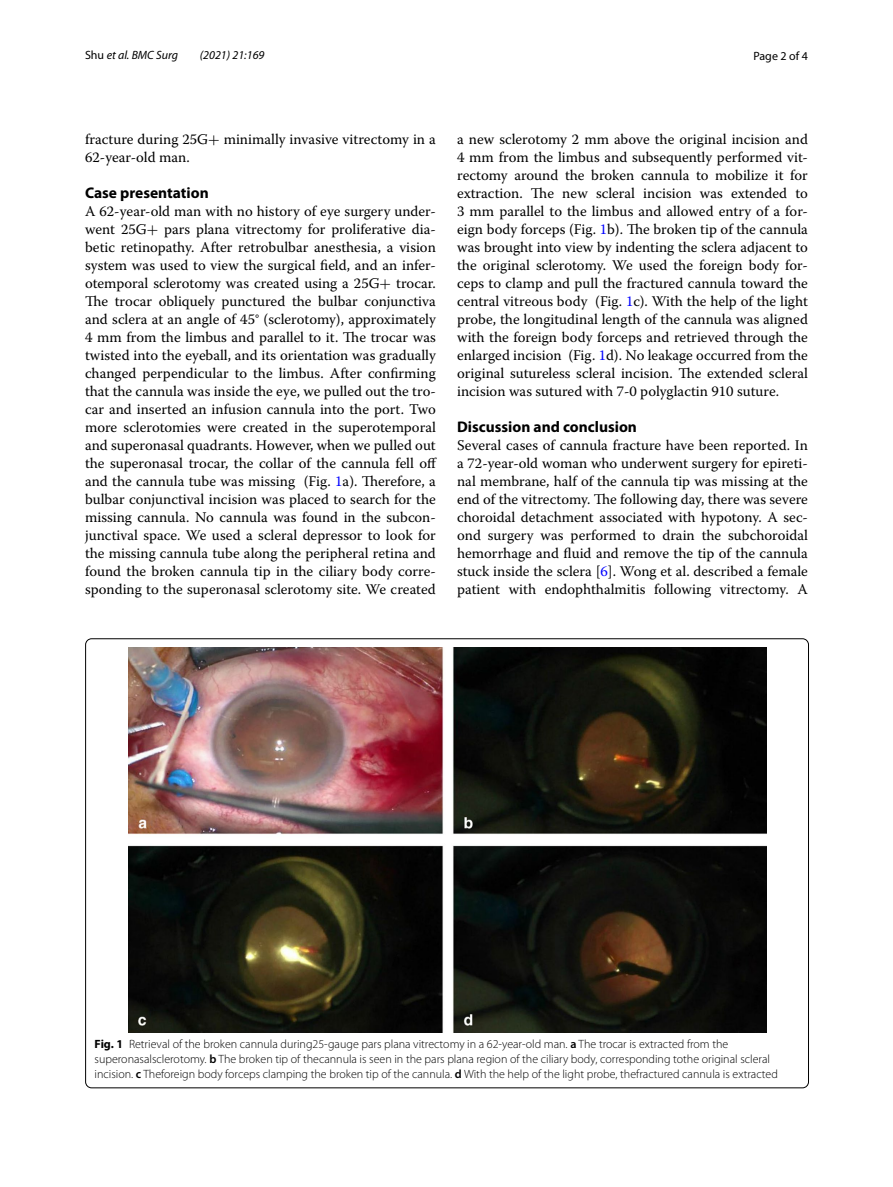
<style>
.page{position:relative;width:893px;height:1187px;background:#fff}
.page>*{position:absolute;margin:0;border:0;box-sizing:border-box;transform-origin:0 0}
.t1{font:700 15.45px "Myriad Pro";color:#000}
.t2{font:14.7px/18px "Warnock Pro";color:#000;text-align:justify}
.t3{font:300 12px/15px "Myriad Pro";color:#000}
.t4{font:italic 12px "Myriad Pro";color:#000}
.t5{font:12px "Myriad Pro";color:#000}
.s1{font-style:normal}
.s2{font-family:"MTSY"}
.s3{color:#00f}
.s4{font-weight:700}
.s5{font-weight:600}
</style>
<div class="page">
<img style="left:128px;top:647px;width:638px;height:385px">
<p class="t4" style="left:85px;top:48px;width:94px"><span class="s1">Shu</span> et al. BMC Surg</p>
<p class="t4" style="left:200px;top:48px;width:66px">(2021) 21:169</p>
<p class="t5" style="left:753px;top:48px;width:56px">Page 2 of 4</p>
<p class="t2" style="left:85px;top:130px;width:352px">fracture during 25G<span class="s2">+</span> minimally invasive vitrectomy in a<br>62-year-old man.</p>
<p class="t1" style="left:85px;top:182px;width:125px">Case presentation</p>
<p class="t2" style="left:85px;top:202px;width:353px">A 62-year-old man with no history of eye surgery under&shy;went 25G<span class="s2">+</span> pars plana vitrectomy for proliferative dia&shy;betic retinopathy. After retrobulbar anesthesia, a vision system was used to view the surgical field, and an infer&shy;otemporal sclerotomy was created using a 25G<span class="s2">+</span> trocar.<br>The trocar obliquely punctured the bulbar conjunctiva and sclera at an angle of 45° (sclerotomy), approximately 4 mm from the limbus and parallel to it. The trocar was twisted into the eyeball, and its orientation was gradually changed perpendicular to the limbus. After confirming that the cannula was inside the eye, we pulled out the tro&shy;car and inserted an infusion cannula into the port. Two more sclerotomies were created in the superotemporal and superonasal quadrants. However, when we pulled out the superonasal trocar, the collar of the cannula fell off and the cannula tube was missing (Fig. <span class="s3">1</span>a). Therefore, a bulbar conjunctival incision was placed to search for the missing cannula. No cannula was found in the subcon&shy;junctival space. We used a scleral depressor to look for the missing cannula tube along the peripheral retina and found the broken cannula tip in the ciliary body corre&shy;sponding to the superonasal sclerotomy site. We created</p>
<p class="t2" style="left:457px;top:130px;width:352px">a new sclerotomy 2 mm above the original incision and 4 mm from the limbus and subsequently performed vit&shy;rectomy around the broken cannula to mobilize it for extraction. The new scleral incision was extended to 3 mm parallel to the limbus and allowed entry of a for&shy;eign body forceps (Fig. <span class="s3">1</span>b). The broken tip of the cannula was brought into view by indenting the sclera adjacent to the original sclerotomy. We used the foreign body for&shy;ceps to clamp and pull the fractured cannula toward the central vitreous body (Fig. <span class="s3">1</span>c). With the help of the light probe, the longitudinal length of the cannula was aligned with the foreign body forceps and retrieved through the enlarged incision (Fig. <span class="s3">1</span>d). No leakage occurred from the original sutureless scleral incision. The extended scleral incision was sutured with 7-0 polyglactin 910 suture.</p>
<p class="t1" style="left:457px;top:416px;width:181px">Discussion and conclusion</p>
<p class="t2" style="left:457px;top:436px;width:352px">Several cases of cannula fracture have been reported. In a 72-year-old woman who underwent surgery for epireti&shy;nal membrane, half of the cannula tip was missing at the end of the vitrectomy. The following day, there was severe choroidal detachment associated with hypotony. A sec&shy;ond surgery was performed to drain the subchoroidal hemorrhage and fluid and remove the tip of the cannula stuck inside the sclera [<span class="s3">6</span>]. Wong et al. described a female patient with endophthalmitis following vitrectomy. A</p>
<p class="t3" style="left:95px;top:1036px;width:685px"><span class="s4">Fig. 1</span> Retrieval of the broken cannula during25-gauge pars plana vitrectomy in a 62-year-old man. <span class="s5">a</span> The trocar is extracted from the superonasalsclerotomy. <span class="s5">b</span> The broken tip of thecannula is seen in the pars plana region of the ciliary body, corresponding tothe original scleral incision. <span class="s5">c</span> Theforeign body forceps clamping the broken tip of the cannula. <span class="s5">d</span> With the help of the light probe, thefractured cannula is extracted</p>
</div>
